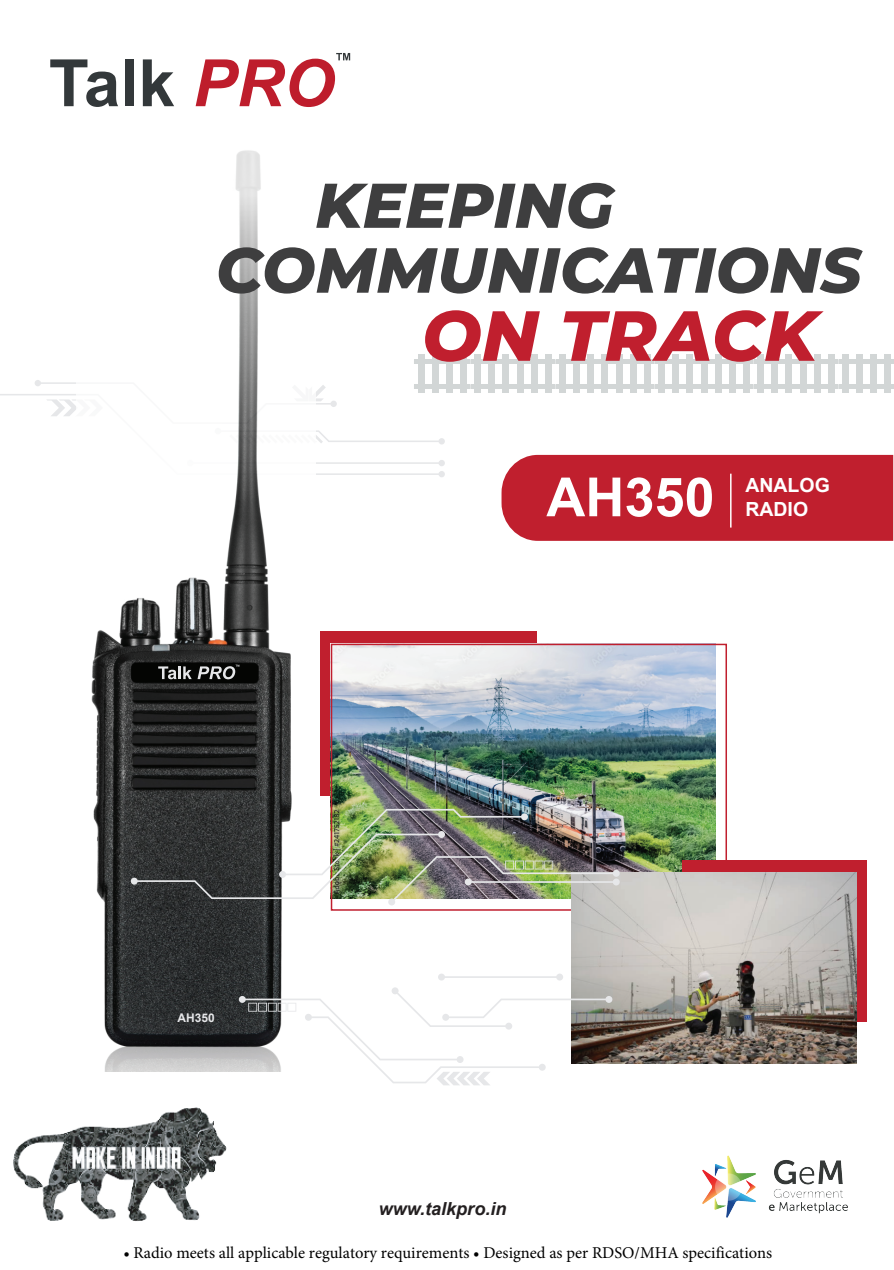
<style>
.page{position:relative;width:894px;height:1270px;background:#fff}
.page>*{position:absolute;margin:0;border:0;box-sizing:border-box;transform-origin:0 0}
.t1{font:italic 800 70.65px "Montserrat";color:#c01f2e}
.t2{font:italic 800 63.45px "Montserrat";color:#3e3e3f}
.t3{font:italic 800 63px "Montserrat";color:#3e3e3f}
.t4{font:700 54px "Arial";color:#fff}
.t5{font:700 19.5px/23.4px "Arial";color:#fff}
.t6{font:italic 700 18px "Arial";color:#231f20}
.t7{font:16.5px "Minion Pro";color:#000}
.t8{font:700 12px "Arial";color:#e6e7e9}
</style>
<div class="page">
<div style="left:417px;top:354px;width:7px;height:39px;background:#d2d6d6"></div>
<div style="left:414px;top:359px;width:14px;height:5px;background:#d2d6d6"></div>
<div style="left:431px;top:354px;width:7px;height:39px;background:#d2d6d6"></div>
<div style="left:428px;top:359px;width:14px;height:5px;background:#d2d6d6"></div>
<div style="left:445px;top:354px;width:7px;height:39px;background:#d2d6d6"></div>
<div style="left:442px;top:359px;width:14px;height:5px;background:#d2d6d6"></div>
<div style="left:442px;top:384px;width:14px;height:5px;background:#d2d6d6"></div>
<div style="left:460px;top:354px;width:6px;height:39px;background:#d2d6d6"></div>
<div style="left:456px;top:359px;width:14px;height:5px;background:#d2d6d6"></div>
<div style="left:456px;top:384px;width:14px;height:5px;background:#d2d6d6"></div>
<div style="left:474px;top:354px;width:7px;height:39px;background:#d2d6d6"></div>
<div style="left:470px;top:359px;width:14px;height:5px;background:#d2d6d6"></div>
<div style="left:470px;top:384px;width:14px;height:5px;background:#d2d6d6"></div>
<div style="left:488px;top:354px;width:7px;height:39px;background:#d2d6d6"></div>
<div style="left:484px;top:359px;width:14px;height:5px;background:#d2d6d6"></div>
<div style="left:484px;top:384px;width:14px;height:5px;background:#d2d6d6"></div>
<div style="left:502px;top:354px;width:7px;height:39px;background:#d2d6d6"></div>
<div style="left:498px;top:359px;width:14px;height:5px;background:#d2d6d6"></div>
<div style="left:498px;top:384px;width:14px;height:5px;background:#d2d6d6"></div>
<div style="left:516px;top:354px;width:7px;height:39px;background:#d2d6d6"></div>
<div style="left:512px;top:359px;width:15px;height:5px;background:#d2d6d6"></div>
<div style="left:512px;top:384px;width:15px;height:5px;background:#d2d6d6"></div>
<div style="left:530px;top:354px;width:7px;height:39px;background:#d2d6d6"></div>
<div style="left:527px;top:359px;width:14px;height:5px;background:#d2d6d6"></div>
<div style="left:527px;top:384px;width:14px;height:5px;background:#d2d6d6"></div>
<div style="left:544px;top:354px;width:7px;height:39px;background:#d2d6d6"></div>
<div style="left:541px;top:359px;width:14px;height:5px;background:#d2d6d6"></div>
<div style="left:541px;top:384px;width:14px;height:5px;background:#d2d6d6"></div>
<div style="left:558px;top:354px;width:7px;height:39px;background:#d2d6d6"></div>
<div style="left:555px;top:359px;width:14px;height:5px;background:#d2d6d6"></div>
<div style="left:555px;top:384px;width:14px;height:5px;background:#d2d6d6"></div>
<div style="left:573px;top:354px;width:6px;height:39px;background:#d2d6d6"></div>
<div style="left:569px;top:359px;width:14px;height:5px;background:#d2d6d6"></div>
<div style="left:569px;top:384px;width:14px;height:5px;background:#d2d6d6"></div>
<div style="left:587px;top:354px;width:7px;height:39px;background:#d2d6d6"></div>
<div style="left:583px;top:359px;width:14px;height:5px;background:#d2d6d6"></div>
<div style="left:583px;top:384px;width:14px;height:5px;background:#d2d6d6"></div>
<div style="left:601px;top:354px;width:7px;height:39px;background:#d2d6d6"></div>
<div style="left:597px;top:359px;width:14px;height:5px;background:#d2d6d6"></div>
<div style="left:597px;top:384px;width:14px;height:5px;background:#d2d6d6"></div>
<div style="left:615px;top:354px;width:7px;height:39px;background:#d2d6d6"></div>
<div style="left:611px;top:359px;width:15px;height:5px;background:#d2d6d6"></div>
<div style="left:611px;top:384px;width:15px;height:5px;background:#d2d6d6"></div>
<div style="left:629px;top:354px;width:7px;height:39px;background:#d2d6d6"></div>
<div style="left:626px;top:359px;width:14px;height:5px;background:#d2d6d6"></div>
<div style="left:626px;top:384px;width:14px;height:5px;background:#d2d6d6"></div>
<div style="left:643px;top:354px;width:7px;height:39px;background:#d2d6d6"></div>
<div style="left:640px;top:359px;width:14px;height:5px;background:#d2d6d6"></div>
<div style="left:640px;top:384px;width:14px;height:5px;background:#d2d6d6"></div>
<div style="left:657px;top:354px;width:7px;height:39px;background:#d2d6d6"></div>
<div style="left:654px;top:359px;width:14px;height:5px;background:#d2d6d6"></div>
<div style="left:654px;top:384px;width:14px;height:5px;background:#d2d6d6"></div>
<div style="left:672px;top:354px;width:6px;height:39px;background:#d2d6d6"></div>
<div style="left:668px;top:359px;width:14px;height:5px;background:#d2d6d6"></div>
<div style="left:668px;top:384px;width:14px;height:5px;background:#d2d6d6"></div>
<div style="left:686px;top:354px;width:7px;height:39px;background:#d2d6d6"></div>
<div style="left:682px;top:359px;width:14px;height:5px;background:#d2d6d6"></div>
<div style="left:682px;top:384px;width:14px;height:5px;background:#d2d6d6"></div>
<div style="left:700px;top:354px;width:7px;height:39px;background:#d2d6d6"></div>
<div style="left:696px;top:359px;width:14px;height:5px;background:#d2d6d6"></div>
<div style="left:696px;top:384px;width:14px;height:5px;background:#d2d6d6"></div>
<div style="left:714px;top:354px;width:7px;height:39px;background:#d2d6d6"></div>
<div style="left:710px;top:359px;width:14px;height:5px;background:#d2d6d6"></div>
<div style="left:710px;top:384px;width:14px;height:5px;background:#d2d6d6"></div>
<div style="left:728px;top:354px;width:7px;height:39px;background:#d2d6d6"></div>
<div style="left:724px;top:359px;width:15px;height:5px;background:#d2d6d6"></div>
<div style="left:724px;top:384px;width:15px;height:5px;background:#d2d6d6"></div>
<div style="left:742px;top:354px;width:7px;height:39px;background:#d2d6d6"></div>
<div style="left:739px;top:359px;width:14px;height:5px;background:#d2d6d6"></div>
<div style="left:739px;top:384px;width:14px;height:5px;background:#d2d6d6"></div>
<div style="left:756px;top:354px;width:7px;height:39px;background:#d2d6d6"></div>
<div style="left:753px;top:359px;width:14px;height:5px;background:#d2d6d6"></div>
<div style="left:753px;top:384px;width:14px;height:5px;background:#d2d6d6"></div>
<div style="left:770px;top:354px;width:7px;height:39px;background:#d2d6d6"></div>
<div style="left:767px;top:359px;width:14px;height:5px;background:#d2d6d6"></div>
<div style="left:767px;top:384px;width:14px;height:5px;background:#d2d6d6"></div>
<div style="left:785px;top:354px;width:6px;height:39px;background:#d2d6d6"></div>
<div style="left:781px;top:359px;width:14px;height:5px;background:#d2d6d6"></div>
<div style="left:781px;top:384px;width:14px;height:5px;background:#d2d6d6"></div>
<div style="left:799px;top:354px;width:7px;height:39px;background:#d2d6d6"></div>
<div style="left:795px;top:359px;width:14px;height:5px;background:#d2d6d6"></div>
<div style="left:795px;top:384px;width:14px;height:5px;background:#d2d6d6"></div>
<div style="left:813px;top:354px;width:7px;height:39px;background:#d2d6d6"></div>
<div style="left:809px;top:359px;width:14px;height:5px;background:#d2d6d6"></div>
<div style="left:809px;top:384px;width:14px;height:5px;background:#d2d6d6"></div>
<div style="left:827px;top:354px;width:7px;height:39px;background:#d2d6d6"></div>
<div style="left:823px;top:359px;width:15px;height:5px;background:#d2d6d6"></div>
<div style="left:823px;top:384px;width:15px;height:5px;background:#d2d6d6"></div>
<div style="left:841px;top:354px;width:7px;height:39px;background:#d2d6d6"></div>
<div style="left:838px;top:359px;width:14px;height:5px;background:#d2d6d6"></div>
<div style="left:838px;top:384px;width:14px;height:5px;background:#d2d6d6"></div>
<div style="left:855px;top:354px;width:7px;height:39px;background:#d2d6d6"></div>
<div style="left:852px;top:359px;width:14px;height:5px;background:#d2d6d6"></div>
<div style="left:852px;top:384px;width:14px;height:5px;background:#d2d6d6"></div>
<div style="left:869px;top:354px;width:7px;height:39px;background:#d2d6d6"></div>
<div style="left:866px;top:359px;width:14px;height:5px;background:#d2d6d6"></div>
<div style="left:866px;top:384px;width:14px;height:5px;background:#d2d6d6"></div>
<div style="left:884px;top:354px;width:6px;height:39px;background:#d2d6d6"></div>
<svg style="left:880px;top:359px;width:13px;height:5px"></svg>
<svg style="left:880px;top:384px;width:13px;height:5px"></svg>
<svg style="left:0;top:380px;width:444px;height:97px"></svg>
<div style="left:320px;top:631px;width:216px;height:164px;background:#c01f2e"></div>
<img style="left:13px;top:1107px;width:213px;height:114px">
<svg style="left:50px;top:59px;width:68px;height:48px"></svg>
<div style="left:125px;top:59px;width:9px;height:47px;background:#33383a"></div>
<svg style="left:143px;top:59px;width:31px;height:47px"></svg>
<svg style="left:195px;top:53px;width:155px;height:54px"></svg>
<img style="left:702px;top:1155px;width:146px;height:63px">
<div style="left:501px;top:455px;width:391px;height:86px;background:#c01f2e"></div>
<img style="left:76px;top:150px;width:239px;height:921px">
<img style="left:333px;top:646px;width:382px;height:226px">
<div style="left:330px;top:643px;width:396px;height:267px;border:2px solid #c01f2e"></div>
<div style="left:682px;top:860px;width:184px;height:162px;background:#c01f2e"></div>
<img style="left:571px;top:872px;width:284px;height:191px">
<img style="left:131px;top:809px;width:488px;height:96px">
<svg style="left:239px;top:987px;width:373px;height:98px"></svg>
<svg style="left:438px;top:974px;width:125px;height:6px"></svg>
<svg style="left:158px;top:664px;width:81px;height:15px"></svg>
<hr style="left:729px;top:473px;width:2px;height:54px;background:#fff">
<h3 class="t3" style="left:315px;top:159px;width:300px">KEEPING</h3>
<h2 class="t2" style="left:216px;top:224px;width:647px">COMMUNICATIONS</h2>
<h1 class="t1" style="left:421px;top:284px;width:396px">ON TRACK</h1>
<h3 class="t4" style="left:546px;top:461px;width:170px">AH350</h3>
<p class="t5" style="left:745px;top:474px;width:86px">ANALOG<br>RADIO</p>
<p class="t8" style="left:177px;top:1010px;width:39px">AH350</p>
<p class="t6" style="left:378px;top:1197px;width:129px">www.talkpro.in</p>
<p class="t7" style="left:123px;top:1241px;width:650px">• Radio meets all applicable regulatory requirements • Designed as per RDSO/MHA specifications</p>
</div>
